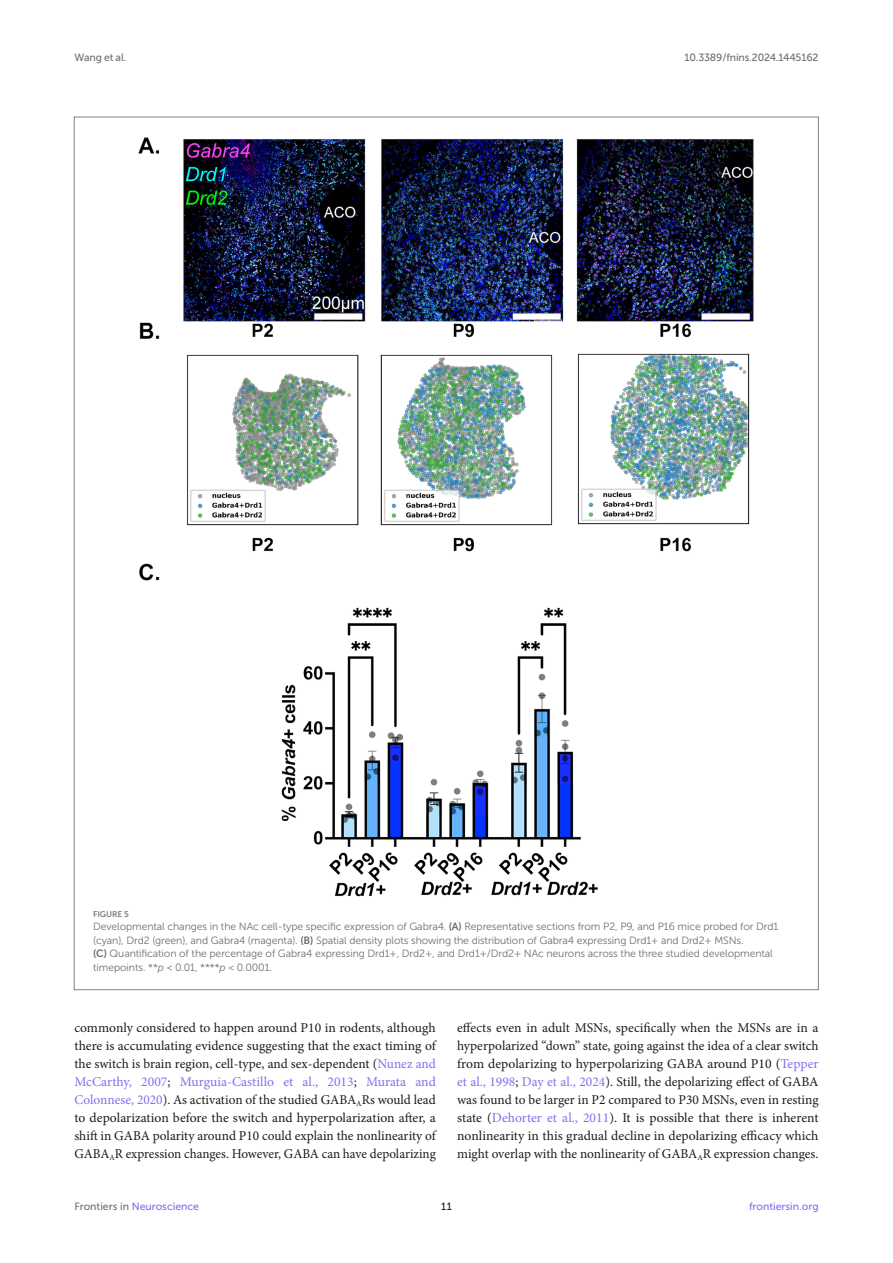
<style>
.page{position:relative;width:893px;height:1263px;background:#fff}
.page>*{position:absolute;margin:0;border:0;box-sizing:border-box;transform-origin:0 0}
.TEXT{font:13.5px/18px "Minion Pro";color:#1b1c1b;text-align:justify}
.FIG_LEG{font:10.5px/13.5px "Museo Sans 300";letter-spacing:-.01em;color:#706f70}
.t1{font:10.5px "Museo Sans 500";color:#856df0}
.t2{font:10.5px "Museo Sans 500";letter-spacing:-.015em;color:#706f70}
.t3{font:10.5px "Museo Sans 500";color:#1b1c1b}
.FIG_HD{font:8.25px "Museo Sans 700";letter-spacing:-.01em;color:#7e7f7f}
.s1{font-family:"Museo Sans 700"}
.s2{font-style:italic}
.s3{color:#856df0}
.s4{color:#706f70}
</style>
<div class="page">
<img style="left:138px;top:137px;width:616px;height:760px">
<p class="t2" style="left:74px;top:51px;width:53px">Wang et al.</p>
<p class="t2" style="left:684px;top:51px;width:135px">10.3389/fnins.2024.1445162</p>
<p class="FIG_HD" style="left:93px;top:909px;width:37px">FIGURE 5</p>
<p class="FIG_LEG" style="left:93px;top:920px;width:687px">Developmental changes in the NAc cell-type specific expression of Gabra4. <span class="s1">(A)</span> Representative sections from P2, P9, and P16 mice probed for Drd1 (cyan), Drd2 (green), and Gabra4 (magenta). <span class="s1">(B)</span> Spatial density plots showing the distribution of Gabra4 expressing Drd1+ and Drd2+ MSNs.<br><span class="s1">(C)</span> Quantification of the percentage of Gabra4 expressing Drd1+, Drd2+, and Drd1+/Drd2+ NAc neurons across the three studied developmental timepoints. **<span class="s2">p</span> &lt; 0.01, ****<span class="s2">p</span> &lt; 0.0001.</p>
<p class="TEXT" style="left:74px;top:1019px;width:363px">commonly considered to happen around P10 in rodents, although there is accumulating evidence suggesting that the exact timing of the switch is brain region, cell-type, and sex-dependent (<span class="s3">Nunez and McCarthy, 2007</span>; <span class="s3">Murguia-Castillo et al., 2013</span>; <span class="s3">Murata and Colonnese, 2020</span>). As activation of the studied GABA<sub>A</sub>Rs would lead to depolarization before the switch and hyperpolarization after, a shift in GABA polarity around P10 could explain the nonlinearity of GABA<sub>A</sub>R expression changes. However, GABA can have depolarizing</p>
<p class="TEXT" style="left:457px;top:1019px;width:363px">effects even in adult MSNs, specifically when the MSNs are in a hyperpolarized “down” state, going against the idea of a clear switch from depolarizing to hyperpolarizing GABA around P10 (<span class="s3">Tepper et al., 1998</span>; <span class="s3">Day et al., 2024</span>). Still, the depolarizing effect of GABA was found to be larger in P2 compared to P30 MSNs, even in resting state (<span class="s3">Dehorter et al., 2011</span>). It is possible that there is inherent nonlinearity in this gradual decline in depolarizing efficacy which might overlap with the nonlinearity of GABA<sub>A</sub>R expression changes.</p>
<p class="t1" style="left:74px;top:1200px;width:126px"><span class="s4">Frontiers in</span> Neuroscience</p>
<p class="t3" style="left:441px;top:1200px;width:12px">11</p>
<p class="t1" style="left:749px;top:1200px;width:71px">frontiersin.org</p>
</div>
